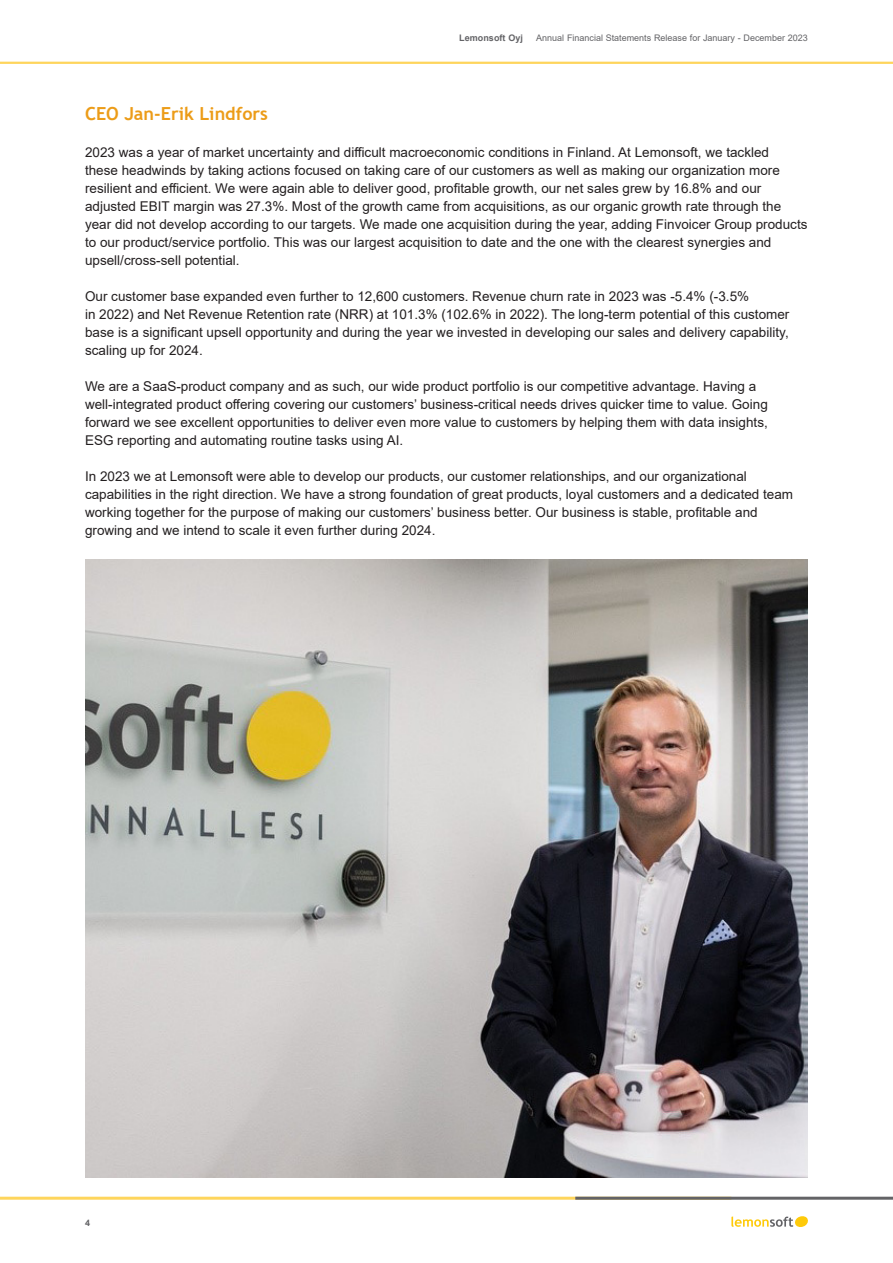
<style>
.page{position:relative;width:893px;height:1263px;background:#fff}
.page>*{position:absolute;margin:0;border:0;box-sizing:border-box;transform-origin:0 0}
.Leipis_Otsikko{font:700 18px "Trebuchet MS";color:#ec9c18}
.Leipis{font:13.5px/18px "Arial";color:#231f20}
.t1{font:9px "Arial";color:#636366}
.t2{font:700 9px "Arial";letter-spacing:.005em;color:#636366}
</style>
<div class="page">
<hr style="left:0;top:1197px;width:731px;height:3px;background:#fed55c">
<svg style="left:731px;top:1216px;width:77px;height:11px"></svg>
<hr style="left:575px;top:1197px;width:318px;height:3px;background:#636366">
<hr style="left:0;top:62px;width:893px;height:2px;background:#fed55c">
<img style="left:85px;top:559px;width:723px;height:619px">
<p class="t2" style="left:459px;top:31px;width:65px">Lemonsoft Oyj</p>
<p class="t1" style="left:536px;top:31px;width:273px">Annual Financial Statements Release for January - December 2023</p>
<p class="Leipis_Otsikko" style="left:85px;top:102px;width:185px">CEO Jan-Erik Lindfors</p>
<p class="Leipis" style="left:85px;top:143px;width:686px">2023 was a year of market uncertainty and difficult macroeconomic conditions in Finland. At Lemonsoft, we tackled</p>
<p class="Leipis" style="left:85px;top:161px;width:696px">these headwinds by taking actions focused on taking care of our customers as well as making our organization more</p>
<p class="Leipis" style="left:85px;top:179px;width:678px">resilient and efficient. We were again able to deliver good, profitable growth, our net sales grew by 16.8% and our</p>
<p class="Leipis" style="left:85px;top:197px;width:724px">adjusted EBIT margin was 27.3%. Most of the growth came from acquisitions, as our organic growth rate through the year did not develop according to our targets. We made one acquisition during the year, adding Finvoicer Group products</p>
<p class="Leipis" style="left:85px;top:233px;width:688px">to our product/service portfolio. This was our largest acquisition to date and the one with the clearest synergies and upsell/cross-sell potential.</p>
<p class="Leipis" style="left:85px;top:287px;width:666px">Our customer base expanded even further to 12,600 customers. Revenue churn rate in 2023 was -5.4% (-3.5%</p>
<p class="Leipis" style="left:85px;top:305px;width:706px;text-align:justify">in 2022) and Net Revenue Retention rate (NRR) at 101.3% (102.6% in 2022). The long-term potential of this customer base is a significant upsell opportunity and during the year we invested in developing our sales and delivery capability, scaling up for 2024.</p>
<p class="Leipis" style="left:85px;top:377px;width:673px">We are a SaaS-product company and as such, our wide product portfolio is our competitive advantage. Having a</p>
<p class="Leipis" style="left:85px;top:395px;width:684px">well-integrated product offering covering our customers’ business-critical needs drives quicker time to value. Going forward we see excellent opportunities to deliver even more value to customers by helping them with data insights,</p>
<p class="Leipis" style="left:85px;top:431px;width:320px">ESG reporting and automating routine tasks using AI.</p>
<p class="Leipis" style="left:85px;top:467px;width:663px">In 2023 we at Lemonsoft were able to develop our products, our customer relationships, and our organizational</p>
<p class="Leipis" style="left:85px;top:485px;width:710px">capabilities in the right direction. We have a strong foundation of great products, loyal customers and a dedicated team working together for the purpose of making our customers’ business better. Our business is stable, profitable and</p>
<p class="Leipis" style="left:85px;top:521px;width:352px">growing and we intend to scale it even further during 2024.</p>
<p class="t2" style="left:85px;top:1216px;width:7px">4</p>
</div>
